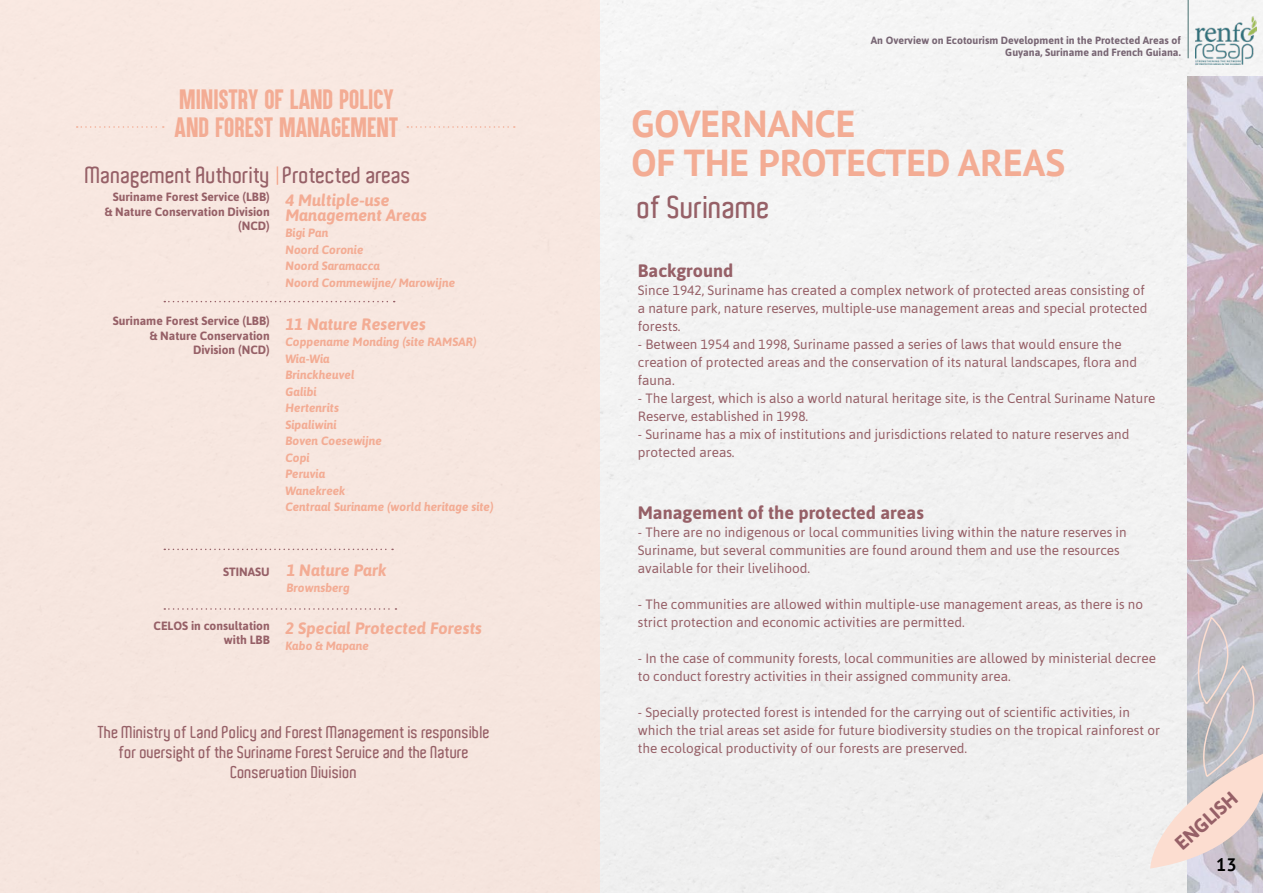
<style>
.page{position:relative;width:1263px;height:893px;background:#fff}
.page>*{position:absolute;margin:0;border:0;box-sizing:border-box;transform-origin:0 0}
.t1{font:700 37.5px "PT Sans";color:#f3ac94}
.t2{font:600 30.6px "Aldo";color:#966067}
.t3{font:23.1px/27.8px "Aku&Kamu";color:#f3ac94}
.t4{font:600 22.5px "Aldo";color:#966067}
.t5{font:700 19.5px "Asap";color:#966067}
.t6{font:700 18px "Asap";color:#966067}
.t7{font:700 18px "PT Sans";color:#000}
.t8{font:600 16.5px/19.8px "Aldo";color:#966067;text-align:center}
.t9{font:italic 700 16.5px/15px "Asap";color:#f3ac94}
.t10{font:13.5px/18px "Asap";color:#966067}
.t11{font:italic 700 12px/16.5px "Asap";color:#f3ac94}
.t12{font:700 12px/14.4px "Asap";color:#966067;text-align:right}
.t13{font:700 10.5px/12.6px "Asap";color:#786674;text-align:right}
</style>
<div class="page">
<div style="left:600px;top:0;width:663px;height:893px;background:#f2f2f2"></div>
<img style="left:1188px;top:76px;width:75px;height:817px">
<img style="left:1196px;top:17px;width:60px;height:47px">
<hr style="left:1187px;top:0;width:2px;height:58px;background:#809b9b">
<svg style="left:1150px;top:618px;width:113px;height:250px"></svg>
<div style="left:0;top:0;width:600px;height:893px;background:#f7e7e0"></div>
<svg style="left:164px;top:301px;width:231px;height:1px"></svg>
<svg style="left:164px;top:549px;width:229px;height:1px"></svg>
<svg style="left:164px;top:608px;width:232px;height:2px"></svg>
<svg style="left:407px;top:126px;width:108px;height:2px"></svg>
<svg style="left:77px;top:126px;width:87px;height:2px"></svg>
<svg style="left:277px;top:166px;width:1px;height:19px"></svg>
<h3 class="t3" style="left:175px;top:85px;width:225px">MINISTRY OF LAND POLICY<br>AND FOREST MANAGEMENT</h3>
<h3 class="t4" style="left:86px;top:162px;width:327px">Management Authority Protected areas</h3>
<p class="t12" style="left:105px;top:190px;width:167px">Suriname Forest Service (LBB) &amp; Nature Conservation Division (NCD)</p>
<p class="t12" style="left:113px;top:314px;width:158px">Suriname Forest Service (LBB) &amp; Nature Conservation<br>Division (NCD)</p>
<p class="t9" style="left:285px;top:192px;width:143px">4 Multiple-use<br>Management Areas</p>
<p class="t11" style="left:285px;top:225px;width:171px">Bigi Pan<br>Noord Coronie<br>Noord Saramacca<br>Noord Commewijne/ Marowijne</p>
<p class="t9" style="left:285px;top:316px;width:142px">11 Nature Reserves</p>
<p class="t11" style="left:285px;top:333px;width:210px">Coppename Monding (site RAMSAR)<br>Wia-Wia<br>Brinckheuvel<br>Galibi<br>Hertenrits<br>Sipaliwini<br>Boven Coesewijne<br>Copi<br>Peruvia<br>Wanekreek<br>Centraal Suriname (world heritage site)</p>
<p class="t12" style="left:223px;top:565px;width:48px">STINASU</p>
<p class="t12" style="left:154px;top:618px;width:118px">CELOS in consultation with LBB</p>
<p class="t9" style="left:286px;top:562px;width:102px">1 Nature Park</p>
<p class="t11" style="left:286px;top:580px;width:65px">Brownsberg</p>
<p class="t9" style="left:285px;top:620px;width:198px">2 Special Protected Forests</p>
<p class="t11" style="left:285px;top:638px;width:85px">Kabo &amp; Mapane</p>
<p class="t8" style="left:98px;top:722px;width:394px">The Ministry of Land Policy and Forest Management is responsible for oversight of the Suriname Forest Service and the Nature<br>Conservation Division</p>
<p class="t13" style="left:871px;top:34px;width:311px">An Overview on Ecotourism Development in the Protected Areas of<br>Guyana, Suriname and French Guiana.</p>
<h1 class="t1" style="left:631px;top:99px;width:225px">GOVERNANCE</h1>
<h1 class="t1" style="left:631px;top:138px;width:435px">OF THE PROTECTED AREAS</h1>
<h2 class="t2" style="left:638px;top:190px;width:134px">of Suriname</h2>
<h3 class="t6" style="left:638px;top:260px;width:97px">Background</h3>
<p class="t10" style="left:638px;top:281px;width:511px">Since 1942, Suriname has created a complex network of protected areas consisting of a nature park, nature reserves, multiple-use management areas and special protected forests.</p>
<p class="t10" style="left:638px;top:335px;width:501px">- Between 1954 and 1998, Suriname passed a series of laws that would ensure the creation of protected areas and the conservation of its natural landscapes, flora and fauna.</p>
<p class="t10" style="left:638px;top:389px;width:519px">- The largest, which is also a world natural heritage site, is the Central Suriname Nature<br>Reserve, established in 1998.</p>
<p class="t10" style="left:638px;top:425px;width:493px">- Suriname has a mix of institutions and jurisdictions related to nature reserves and protected areas.</p>
<h3 class="t6" style="left:638px;top:502px;width:288px">Management of the protected areas</h3>
<p class="t10" style="left:638px;top:523px;width:490px">- There are no indigenous or local communities living within the nature reserves in<br>Suriname, but several communities are found around them and use the resources available for their livelihood.</p>
<p class="t10" style="left:638px;top:595px;width:507px">- The communities are allowed within multiple-use management areas, as there is no strict protection and economic activities are permitted.</p>
<p class="t10" style="left:638px;top:649px;width:520px">- In the case of community forests, local communities are allowed by ministerial decree to conduct forestry activities in their assigned community area.</p>
<p class="t10" style="left:638px;top:703px;width:524px">- Specially protected forest is intended for the carrying out of scientific activities, in which the trial areas set aside for future biodiversity studies on the tropical rainforest or the ecological productivity of our forests are preserved.</p>
<h3 class="t5" style="left:1170px;top:838px;width:78px;rotate:-42deg">ENGLISH</h3>
<h3 class="t7" style="left:1216px;top:852px;width:22px">13</h3>
</div>
